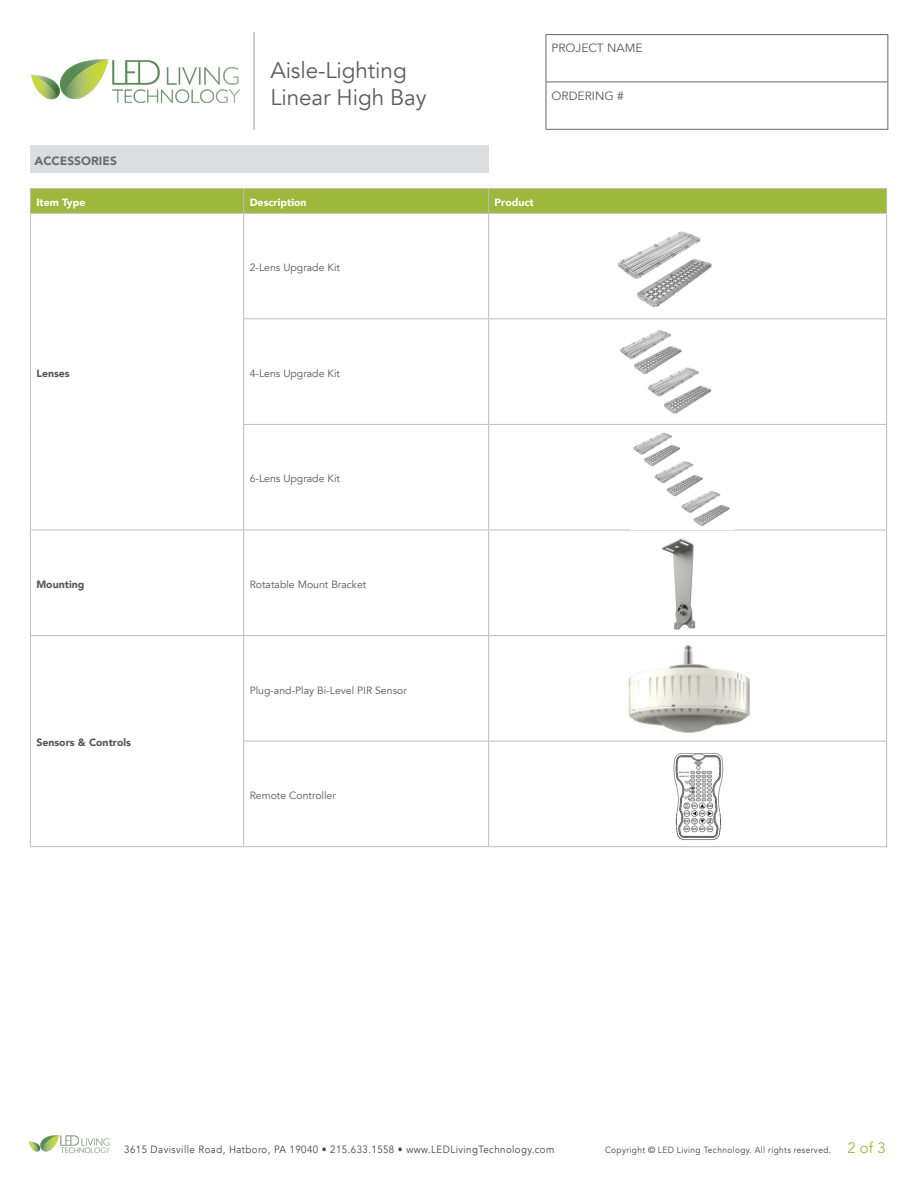
<style>
.page{position:relative;width:918px;height:1188px;background:#fff}
.page>*{position:absolute;margin:0;border:0;box-sizing:border-box;transform-origin:0 0}
.t1{font:22.5px/27px "Avenir";letter-spacing:-.005em;color:#5d5d5d}
.t2{font:12px "Avenir";color:#57585a}
.t3{font:900 12px "Avenir";color:#6c6d70}
.t4{font:10.5px "Avenir";color:#57585a}
.t5{font:10.5px "Avenir";letter-spacing:.045em;color:#414243;scale:.92 1}
.t6{font:900 10.5px "Avenir";color:#57585a}
.t7{font:900 10.5px "Avenir";color:#fff}
.t8{font:9px "Avenir";letter-spacing:.045em;color:#414243;scale:.92 1}
.s1{color:#231f20}
.s2{font-size:15px;color:#9db93b}
</style>
<div class="page">
<hr style="left:253px;top:32px;width:2px;height:98px;background:#a8a9ad">
<hr style="left:546px;top:34px;width:342px;height:1px;background:#67676a">
<hr style="left:546px;top:35px;width:1px;height:47px;background:#67676a">
<hr style="left:887px;top:35px;width:1px;height:47px;background:#67676a">
<hr style="left:546px;top:82px;width:342px;height:1px;background:#67676a">
<hr style="left:546px;top:82px;width:1px;height:47px;background:#67676a">
<hr style="left:887px;top:82px;width:1px;height:47px;background:#67676a">
<hr style="left:546px;top:129px;width:342px;height:1px;background:#67676a">
<img style="left:30px;top:1136px;width:79px;height:17px">
<img style="left:32px;top:59px;width:207px;height:44px">
<img style="left:662px;top:529px;width:76px;height:101px">
<img style="left:643px;top:753px;width:108px;height:95px">
<div style="left:30px;top:146px;width:459px;height:27px;background:#dcdddf"></div>
<hr style="left:30px;top:188px;width:214px;height:1px;background:#bcbdc0">
<hr style="left:244px;top:188px;width:245px;height:1px;background:#bcbdc0">
<hr style="left:489px;top:188px;width:398px;height:1px;background:#bcbdc0">
<svg style="left:30px;top:189px;width:857px;height:24px;background:#9db93d"></svg>
<hr style="left:30px;top:213px;width:214px;height:1px;background:#bcbdc0">
<hr style="left:30px;top:214px;width:1px;height:105px;background:#bcbdc0">
<hr style="left:244px;top:213px;width:245px;height:1px;background:#bcbdc0">
<hr style="left:243px;top:214px;width:1px;height:104px;background:#bcbdc0">
<hr style="left:489px;top:213px;width:398px;height:1px;background:#bcbdc0">
<hr style="left:488px;top:214px;width:1px;height:104px;background:#bcbdc0">
<hr style="left:886px;top:214px;width:1px;height:104px;background:#bcbdc0">
<hr style="left:30px;top:319px;width:1px;height:105px;background:#bcbdc0">
<hr style="left:243px;top:318px;width:246px;height:1px;background:#bcbdc0">
<hr style="left:243px;top:319px;width:1px;height:105px;background:#bcbdc0">
<hr style="left:489px;top:318px;width:398px;height:1px;background:#bcbdc0">
<hr style="left:488px;top:319px;width:1px;height:105px;background:#bcbdc0">
<hr style="left:886px;top:319px;width:1px;height:105px;background:#bcbdc0">
<hr style="left:30px;top:424px;width:1px;height:106px;background:#bcbdc0">
<hr style="left:243px;top:424px;width:246px;height:1px;background:#bcbdc0">
<hr style="left:243px;top:425px;width:1px;height:105px;background:#bcbdc0">
<hr style="left:489px;top:424px;width:398px;height:1px;background:#bcbdc0">
<hr style="left:488px;top:425px;width:1px;height:105px;background:#bcbdc0">
<hr style="left:886px;top:425px;width:1px;height:105px;background:#bcbdc0">
<hr style="left:30px;top:530px;width:214px;height:1px;background:#bcbdc0">
<hr style="left:30px;top:530px;width:1px;height:105px;background:#bcbdc0">
<hr style="left:244px;top:530px;width:245px;height:1px;background:#bcbdc0">
<hr style="left:243px;top:530px;width:1px;height:105px;background:#bcbdc0">
<hr style="left:489px;top:530px;width:398px;height:1px;background:#bcbdc0">
<hr style="left:488px;top:530px;width:1px;height:105px;background:#bcbdc0">
<hr style="left:886px;top:530px;width:1px;height:105px;background:#bcbdc0">
<hr style="left:30px;top:635px;width:214px;height:1px;background:#bcbdc0">
<hr style="left:30px;top:636px;width:1px;height:105px;background:#bcbdc0">
<hr style="left:244px;top:635px;width:245px;height:1px;background:#bcbdc0">
<hr style="left:243px;top:636px;width:1px;height:105px;background:#bcbdc0">
<hr style="left:489px;top:635px;width:398px;height:1px;background:#bcbdc0">
<hr style="left:488px;top:636px;width:1px;height:105px;background:#bcbdc0">
<hr style="left:886px;top:636px;width:1px;height:105px;background:#bcbdc0">
<hr style="left:30px;top:741px;width:1px;height:105px;background:#bcbdc0">
<hr style="left:243px;top:741px;width:246px;height:1px;background:#bcbdc0">
<hr style="left:243px;top:742px;width:1px;height:104px;background:#bcbdc0">
<hr style="left:489px;top:741px;width:398px;height:1px;background:#bcbdc0">
<hr style="left:488px;top:742px;width:1px;height:104px;background:#bcbdc0">
<hr style="left:886px;top:742px;width:1px;height:104px;background:#bcbdc0">
<hr style="left:30px;top:846px;width:214px;height:1px;background:#bcbdc0">
<hr style="left:244px;top:846px;width:245px;height:1px;background:#bcbdc0">
<hr style="left:489px;top:846px;width:398px;height:1px;background:#bcbdc0">
<img style="left:628px;top:645px;width:122px;height:88px">
<img style="left:618px;top:231px;width:94px;height:77px">
<img style="left:620px;top:330px;width:92px;height:84px">
<img style="left:633px;top:432px;width:97px;height:95px">
<h1 class="t1" style="left:270px;top:57px;width:158px">Aisle-Lighting<br>Linear High Bay</h1>
<p class="t3" style="left:35px;top:151px;width:84px">ACCESSORIES</p>
<p class="t7" style="left:36px;top:194px;width:50px">Item Type</p>
<p class="t7" style="left:250px;top:194px;width:58px">Description</p>
<p class="t7" style="left:495px;top:194px;width:41px">Product</p>
<p class="t2" style="left:552px;top:41px;width:92px">PROJECT NAME</p>
<p class="t2" style="left:552px;top:88px;width:74px">ORDERING #</p>
<p class="t4" style="left:250px;top:261px;width:92px">2-Lens Upgrade Kit</p>
<p class="t6" style="left:36px;top:364px;width:35px">Lenses</p>
<p class="t4" style="left:250px;top:367px;width:92px">4-Lens Upgrade Kit</p>
<p class="t4" style="left:250px;top:473px;width:92px">6-Lens Upgrade Kit</p>
<p class="t6" style="left:36px;top:575px;width:50px">Mounting</p>
<p class="t4" style="left:250px;top:578px;width:118px">Rotatable Mount Bracket</p>
<p class="t6" style="left:36px;top:734px;width:96px">Sensors &amp; Controls</p>
<p class="t4" style="left:250px;top:684px;width:159px">Plug-and-Play Bi-Level PIR Sensor</p>
<p class="t4" style="left:250px;top:789px;width:88px">Remote Controller</p>
<p class="t5" style="left:124px;top:1143px;width:469px">3615 Davisville Road, Hatboro, PA 19040 • 215.633.1558 • www.LEDLivingTechnology.com</p>
<p class="t8" style="left:605px;top:1145px;width:307px">Copyright <span class="s1">©</span> LED Living Technology. All rights reserved. <span class="s2">2 of 3</span></p>
</div>
